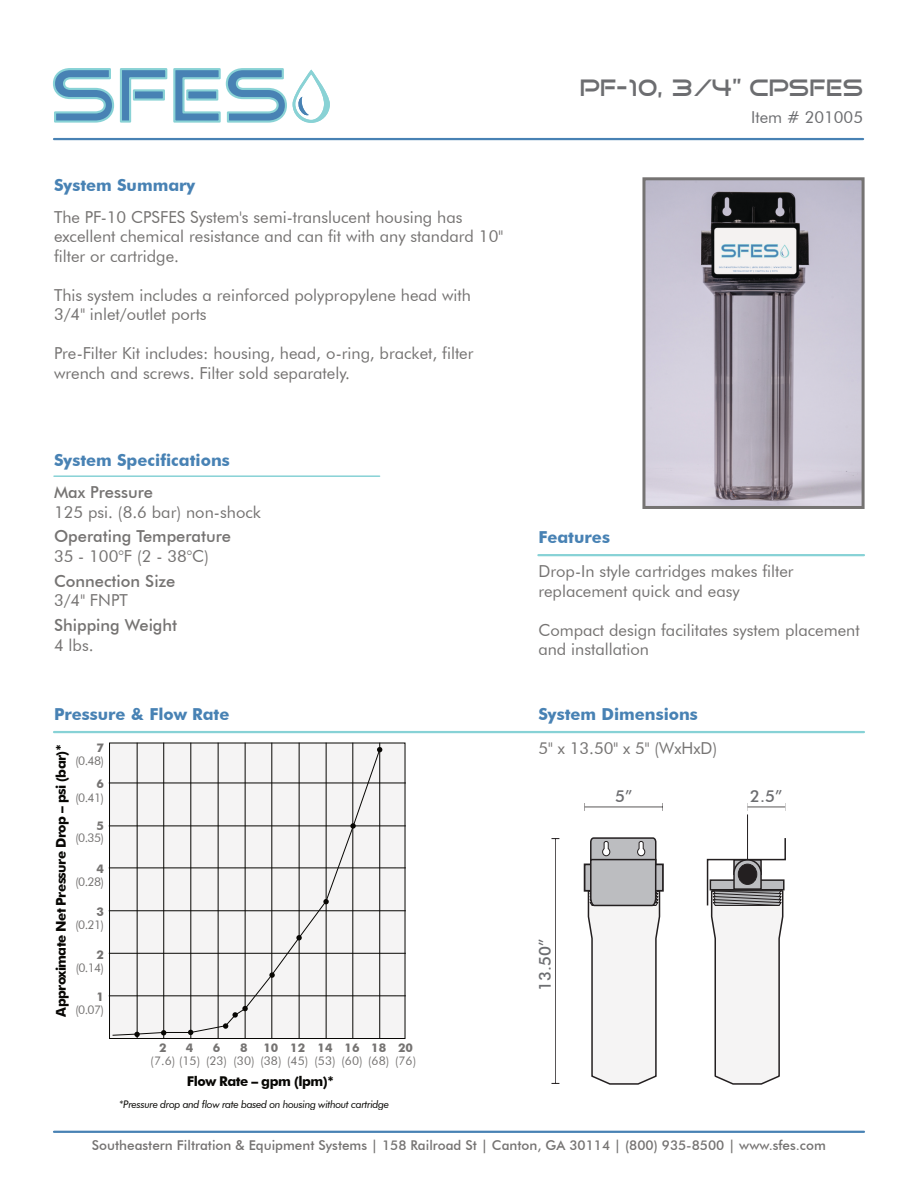
<style>
.page{position:relative;width:918px;height:1188px;background:#fff}
.page>*{position:absolute;margin:0;border:0;box-sizing:border-box;transform-origin:0 0}
.t1{font:24px "Good Times";color:#6c6d70}
.t2{font:16.5px/19.5px "Futura BT";color:#757372}
.t3{font:700 16.5px "Futura BT";color:#4882b4}
.t4{font:500 16.5px "Futura BT";color:#757372}
.t5{font:500 16.5px "Futura BT";color:#6c6d70}
.t6{font:16.5px "Futura BT";color:#6c6d70}
.t7{font:500 13.5px "Futura BT";color:#757372}
.t8{font:700 13.5px "Futura BT";letter-spacing:-.045em;color:#080704}
.t9{font:12px "Futura BT";color:#757372}
.t10{font:700 12px "Futura BT";color:#757372}
.t11{font:italic 10.5px "Futura BT";letter-spacing:-.035em;color:#080704}
</style>
<div class="page">
<img style="left:646px;top:181px;width:215px;height:324px">
<hr style="left:54px;top:1131px;width:810px;height:2px;background:#4882b4">
<hr style="left:54px;top:138px;width:809px;height:2px;background:#4882b4">
<div style="left:642px;top:177px;width:223px;height:332px;border:3px solid #757372"></div>
<svg style="left:53px;top:68px;width:277px;height:55px"></svg>
<hr style="left:54px;top:731px;width:810px;height:2px;background:#87d2d6">
<hr style="left:538px;top:554px;width:326px;height:2px;background:#87d2d6">
<hr style="left:54px;top:475px;width:326px;height:2px;background:#87d2d6">
<div style="left:109px;top:743px;width:296px;height:296px;background:#f5f4f4;border:1px solid #080704"></div>
<hr style="left:109px;top:996px;width:297px;height:1px;background:#080704">
<hr style="left:109px;top:953px;width:297px;height:1px;background:#080704">
<hr style="left:109px;top:911px;width:297px;height:1px;background:#080704">
<hr style="left:109px;top:868px;width:297px;height:1px;background:#080704">
<hr style="left:109px;top:826px;width:297px;height:1px;background:#080704">
<hr style="left:109px;top:783px;width:297px;height:1px;background:#080704">
<hr style="left:137px;top:743px;width:1px;height:296px;background:#080704">
<hr style="left:163px;top:743px;width:1px;height:296px;background:#080704">
<hr style="left:191px;top:743px;width:1px;height:296px;background:#080704">
<hr style="left:218px;top:743px;width:1px;height:296px;background:#080704">
<hr style="left:245px;top:743px;width:1px;height:296px;background:#080704">
<hr style="left:272px;top:743px;width:1px;height:296px;background:#080704">
<hr style="left:299px;top:743px;width:1px;height:296px;background:#080704">
<hr style="left:326px;top:743px;width:1px;height:296px;background:#080704">
<hr style="left:353px;top:743px;width:1px;height:296px;background:#080704">
<hr style="left:379px;top:743px;width:1px;height:296px;background:#080704">
<svg style="left:377px;top:747px;width:5px;height:5px"></svg>
<svg style="left:112px;top:749px;width:268px;height:287px"></svg>
<hr style="left:555px;top:839px;width:1px;height:244px;background:#231f20">
<hr style="left:585px;top:807px;width:78px;height:1px;background:#231f20">
<svg style="left:584px;top:864px;width:3px;height:28px"></svg>
<svg style="left:661px;top:864px;width:3px;height:28px"></svg>
<svg style="left:706px;top:838px;width:80px;height:247px"></svg>
<svg style="left:587px;top:837px;width:74px;height:248px"></svg>
<hr style="left:747px;top:814px;width:1px;height:46px;background:#231f20">
<hr style="left:748px;top:807px;width:37px;height:1px;background:#231f20">
<p class="t3" style="left:54px;top:179px;width:143px">System Summary</p>
<p class="t2" style="left:54px;top:209px;width:451px">The PF-10 CPSFES System's semi-translucent housing has excellent chemical resistance and can fit with any standard 10" filter or cartridge.</p>
<p class="t2" style="left:54px;top:287px;width:419px">This system includes a reinforced polypropylene head with<br>3/4" inlet/outlet ports</p>
<p class="t2" style="left:54px;top:345px;width:421px">Pre-Filter Kit includes: housing, head, o-ring, bracket, filter wrench and screws. Filter sold separately.</p>
<p class="t3" style="left:54px;top:453px;width:177px">System Specifications</p>
<p class="t4" style="left:54px;top:486px;width:101px">Max Pressure</p>
<p class="t2" style="left:54px;top:504px;width:209px">125 psi. (8.6 bar) non-shock</p>
<p class="t4" style="left:54px;top:530px;width:179px">Operating Temperature</p>
<p class="t2" style="left:54px;top:548px;width:156px">35 - 100°F (2 - 38°C)</p>
<p class="t4" style="left:54px;top:574px;width:123px">Connection Size</p>
<p class="t2" style="left:54px;top:592px;width:75px">3/4" FNPT</p>
<p class="t4" style="left:54px;top:619px;width:125px">Shipping Weight</p>
<p class="t2" style="left:54px;top:637px;width:41px">4 lbs.</p>
<p class="t3" style="left:54px;top:707px;width:177px">Pressure &amp; Flow Rate</p>
<p class="t10" style="left:97px;top:743px;width:9px">7</p>
<p class="t9" style="left:75px;top:756px;width:30px">(0.48)</p>
<p class="t10" style="left:97px;top:779px;width:9px">6</p>
<p class="t9" style="left:75px;top:793px;width:30px">(0.41)</p>
<p class="t10" style="left:97px;top:821px;width:9px">5</p>
<p class="t9" style="left:75px;top:833px;width:30px">(0.35)</p>
<p class="t10" style="left:97px;top:864px;width:9px">4</p>
<p class="t9" style="left:75px;top:876px;width:30px">(0.28)</p>
<p class="t10" style="left:97px;top:907px;width:9px">3</p>
<p class="t9" style="left:75px;top:920px;width:30px">(0.21)</p>
<p class="t10" style="left:97px;top:950px;width:9px">2</p>
<p class="t9" style="left:76px;top:963px;width:30px">(0.14)</p>
<p class="t10" style="left:97px;top:992px;width:9px">1</p>
<p class="t9" style="left:75px;top:1004px;width:30px">(0.07)</p>
<p class="t8" style="left:56px;top:1017px;width:274px;rotate:-90deg">Approximate Net Pressure Drop – psi (bar)*</p>
<p class="t10" style="left:159px;top:1043px;width:9px">2</p>
<p class="t9" style="left:151px;top:1056px;width:51px">(7.6) (15)</p>
<p class="t10" style="left:186px;top:1043px;width:9px">4</p>
<p class="t10" style="left:213px;top:1043px;width:9px">6</p>
<p class="t9" style="left:206px;top:1056px;width:23px">(23)</p>
<p class="t10" style="left:290px;top:1043px;width:16px">12</p>
<p class="t9" style="left:287px;top:1056px;width:23px">(45)</p>
<p class="t10" style="left:240px;top:1043px;width:9px">8</p>
<p class="t9" style="left:233px;top:1056px;width:23px">(30)</p>
<p class="t10" style="left:263px;top:1043px;width:16px">10</p>
<p class="t9" style="left:260px;top:1056px;width:23px">(38)</p>
<p class="t10" style="left:398px;top:1043px;width:16px">20</p>
<p class="t9" style="left:395px;top:1056px;width:23px">(76)</p>
<p class="t10" style="left:371px;top:1043px;width:16px">18</p>
<p class="t9" style="left:368px;top:1056px;width:23px">(68)</p>
<p class="t10" style="left:318px;top:1043px;width:16px">14</p>
<p class="t9" style="left:314px;top:1056px;width:23px">(53)</p>
<p class="t10" style="left:345px;top:1043px;width:16px">16</p>
<p class="t9" style="left:341px;top:1056px;width:23px">(60)</p>
<p class="t8" style="left:187px;top:1076px;width:149px">Flow Rate – gpm (lpm)*</p>
<p class="t11" style="left:119px;top:1100px;width:271px">*Pressure drop and flow rate based on housing without cartridge</p>
<h1 class="t1" style="left:580px;top:80px;width:285px">PF-10, 3/4" CPSFES</h1>
<p class="t6" style="left:751px;top:110px;width:113px">Item # 201005</p>
<p class="t3" style="left:538px;top:530px;width:73px">Features</p>
<p class="t2" style="left:538px;top:563px;width:257px">Drop-In style cartridges makes filter replacement quick and easy</p>
<p class="t2" style="left:538px;top:622px;width:323px">Compact design facilitates system placement and installation</p>
<p class="t3" style="left:538px;top:707px;width:161px">System Dimensions</p>
<p class="t2" style="left:538px;top:740px;width:180px">5" x 13.50" x 5" (WxHxD)</p>
<p class="t5" style="left:538px;top:991px;width:54px;rotate:-90deg">13.50”</p>
<p class="t5" style="left:615px;top:789px;width:19px">5”</p>
<p class="t5" style="left:750px;top:789px;width:34px">2.5”</p>
<p class="t7" style="left:92px;top:1140px;width:735px">Southeastern Filtration &amp; Equipment Systems | 158 Railroad St | Canton, GA 30114 | (800) 935-8500 | www.sfes.com</p>
</div>
